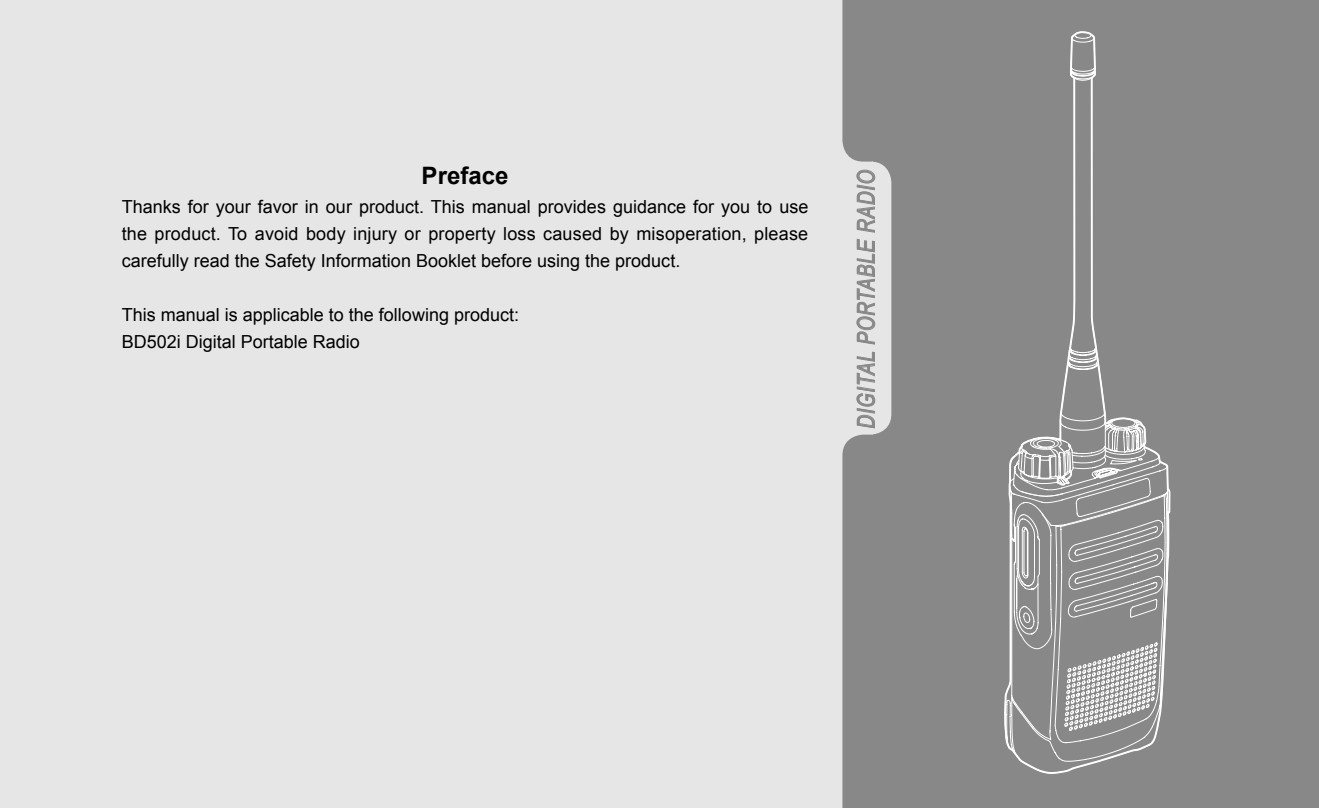
<style>
.page{position:relative;width:1319px;height:808px;background:#fff}
.page>*{position:absolute;margin:0;border:0;box-sizing:border-box;transform-origin:0 0}
.t1{font:italic 24px "Arial";letter-spacing:.05em;color:#888889;scale:.78 1}
.t2{font:700 24px "Arial";color:#000}
.t3{font:18px/27px "Arial";color:#000;text-align:justify}
</style>
<div class="page">
<div style="left:0;top:0;width:842px;height:808px;background:#e6e6e6"></div>
<div style="left:873px;top:0;width:445px;height:808px;background:#888889"></div>
<div style="left:842px;top:162px;width:49px;height:273px;background:#e6e6e6;border-radius:21px"></div>
<div style="left:842px;top:435px;width:31px;height:373px;background:#888889"></div>
<div style="left:842px;top:0;width:32px;height:162px;background:#888889"></div>
<svg style="left:856px;top:352px;width:18px;height:76px"></svg>
<svg style="left:856px;top:239px;width:18px;height:105px"></svg>
<svg style="left:856px;top:170px;width:18px;height:62px"></svg>
<svg style="left:1004px;top:31px;width:167px;height:743px"></svg>
<h1 class="t2" style="left:421px;top:167px;width:88px">Preface</h1>
<p class="t3" style="left:122px;top:195px;width:688px">Thanks for your favor in our product. This manual provides guidance for you to use the product. To avoid body injury or property loss caused by misoperation, please carefully read the Safety Information Booklet before using the product.</p>
<p class="t3" style="left:122px;top:303px;width:399px">This manual is applicable to the following product:<br>BD502i Digital Portable Radio</p>
<h1 class="t1" style="left:852px;top:429px;width:333px;rotate:-90deg">DIGITAL PORTABLE RADIO</h1>
</div>
